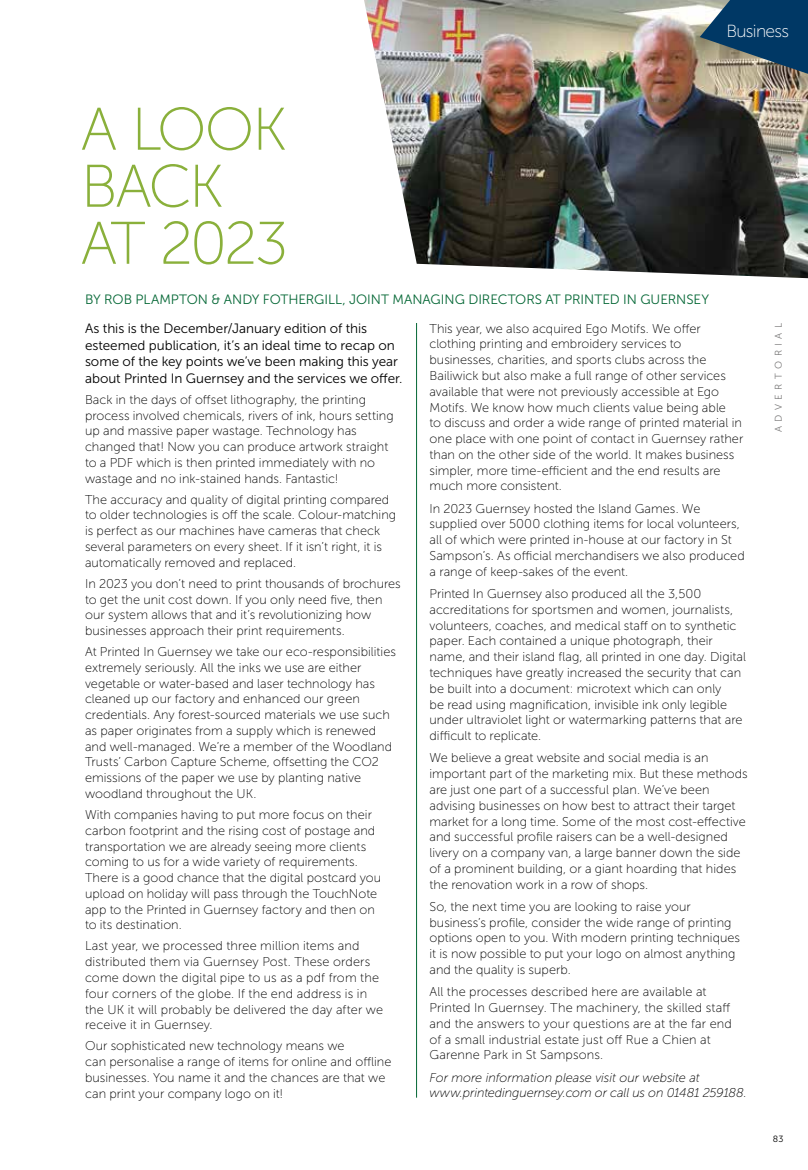
<style>
.page{position:relative;width:808px;height:1170px;background:#fff}
.page>*{position:absolute;margin:0;border:0;box-sizing:border-box;transform-origin:0 0}
.t1{font:60px/57px "Museo Sans 100";letter-spacing:-.055em;color:#8ab03b}
.t2{font:17.4px "Museo Sans 100";letter-spacing:-.04em;color:#fff}
.t3{font:13.5px/16.5px "Museo Sans 300";letter-spacing:-.005em;color:#000}
.t4{font:13.5px "Museo Sans 300";color:#046735}
.t5{font:12.75px/15.8px "Museo Sans 100";color:#000}
.t6{font:italic 12.75px/15.8px "Museo Sans 100";letter-spacing:-.01em;color:#000}
.t7{font:9.75px "Museo Sans 300";letter-spacing:.46em;color:#7c7b7b}
.t8{font:9px "Museo Sans 300";color:#000}
</style>
<div class="page">
<img style="left:364px;top:0;width:444px;height:278px">
<hr style="left:416px;top:323px;width:1px;height:774px;background:#046735">
<svg style="left:700px;top:0;width:108px;height:74px;background:#385b73"></svg>
<h2 class="t2" style="left:726px;top:22px;width:64px">Business</h2>
<h1 class="t1" style="left:81px;top:101px;width:209px">A LOOK<br>BACK<br>AT 2023</h1>
<p class="t4" style="left:85px;top:292px;width:626px">BY ROB PLAMPTON &amp; ANDY FOTHERGILL, JOINT MANAGING DIRECTORS AT PRINTED IN GUERNSEY</p>
<p class="t3" style="left:85px;top:320px;width:319px">As this is the December/January edition of this esteemed publication, it’s an ideal time to recap on some of the key points we’ve been making this year about Printed In Guernsey and the services we offer.</p>
<p class="t5" style="left:85px;top:391px;width:310px">Back in the days of offset lithography, the printing process involved chemicals, rivers of ink, hours setting up and massive paper wastage. Technology has changed that! Now you can produce artwork straight to a PDF which is then printed immediately with no wastage and no ink-stained hands. Fantastic!</p>
<p class="t5" style="left:85px;top:491px;width:313px">The accuracy and quality of digital printing compared to older technologies is off the scale. Colour-matching is perfect as our machines have cameras that check several parameters on every sheet. If it isn’t right, it is automatically removed and replaced.</p>
<p class="t5" style="left:85px;top:575px;width:317px">In 2023 you don’t need to print thousands of brochures to get the unit cost down. If you only need five, then our system allows that and it’s revolutionizing how businesses approach their print requirements.</p>
<p class="t5" style="left:85px;top:644px;width:312px">At Printed In Guernsey we take our eco-responsibilities extremely seriously. All the inks we use are either vegetable or water-based and laser technology has cleaned up our factory and enhanced our green credentials. Any forest-sourced materials we use such as paper originates from a supply which is renewed and well-managed. We’re a member of the Woodland Trusts’ Carbon Capture Scheme, offsetting the CO2 emissions of the paper we use by planting native woodland throughout the UK.</p>
<p class="t5" style="left:85px;top:806px;width:298px">With companies having to put more focus on their carbon footprint and the rising cost of postage and transportation we are already seeing more clients coming to us for a wide variety of requirements.<br>There is a good chance that the digital postcard you upload on holiday will pass through the TouchNote app to the Printed in Guernsey factory and then on to its destination.</p>
<p class="t5" style="left:85px;top:938px;width:300px">Last year, we processed three million items and distributed them via Guernsey Post. These orders come down the digital pipe to us as a pdf from the four corners of the globe. If the end address is in the UK it will probably be delivered the day after we receive it in Guernsey.</p>
<p class="t5" style="left:85px;top:1038px;width:308px">Our sophisticated new technology means we<br>can personalise a range of items for online and offline businesses. You name it and the chances are that we can print your company logo on it!</p>
<p class="t5" style="left:429px;top:320px;width:315px">This year, we also acquired Ego Motifs. We offer clothing printing and embroidery services to businesses, charities, and sports clubs across the Bailiwick but also make a full range of other services available that were not previously accessible at Ego Motifs. We know how much clients value being able<br>to discuss and order a wide range of printed material in one place with one point of contact in Guernsey rather than on the other side of the world. It makes business simpler, more time-efficient and the end results are much more consistent.</p>
<p class="t5" style="left:429px;top:500px;width:317px">In 2023 Guernsey hosted the Island Games. We supplied over 5000 clothing items for local volunteers, all of which were printed in-house at our factory in St Sampson’s. As official merchandisers we also produced a range of keep-sakes of the event.</p>
<p class="t5" style="left:429px;top:586px;width:318px">Printed In Guernsey also produced all the 3,500 accreditations for sportsmen and women, journalists, volunteers, coaches, and medical staff on to synthetic paper. Each contained a unique photograph, their name, and their island flag, all printed in one day. Digital techniques have greatly increased the security that can be built into a document: microtext which can only<br>be read using magnification, invisible ink only legible under ultraviolet light or watermarking patterns that are difficult to replicate.</p>
<p class="t5" style="left:429px;top:750px;width:320px">We believe a great website and social media is an important part of the marketing mix. But these methods are just one part of a successful plan. We’ve been advising businesses on how best to attract their target market for a long time. Some of the most cost-effective and successful profile raisers can be a well-designed livery on a company van, a large banner down the side of a prominent building, or a giant hoarding that hides the renovation work in a row of shops.</p>
<p class="t5" style="left:429px;top:898px;width:312px">So, the next time you are looking to raise your business’s profile, consider the wide range of printing options open to you. With modern printing techniques it is now possible to put your logo on almost anything and the quality is superb.</p>
<p class="t5" style="left:429px;top:984px;width:304px">All the processes described here are available at Printed In Guernsey. The machinery, the skilled staff and the answers to your questions are at the far end of a small industrial estate just off Rue a Chien at Garenne Park in St Sampsons.</p>
<p class="t6" style="left:429px;top:1069px;width:319px">For more information please visit our website at www.printedinguernsey.com or call us on 01481 259188.</p>
<p class="t7" style="left:773px;top:432px;width:111px;rotate:-90deg">ADVERTORIAL</p>
<p class="t8" style="left:773px;top:1133px;width:12px">83</p>
</div>
